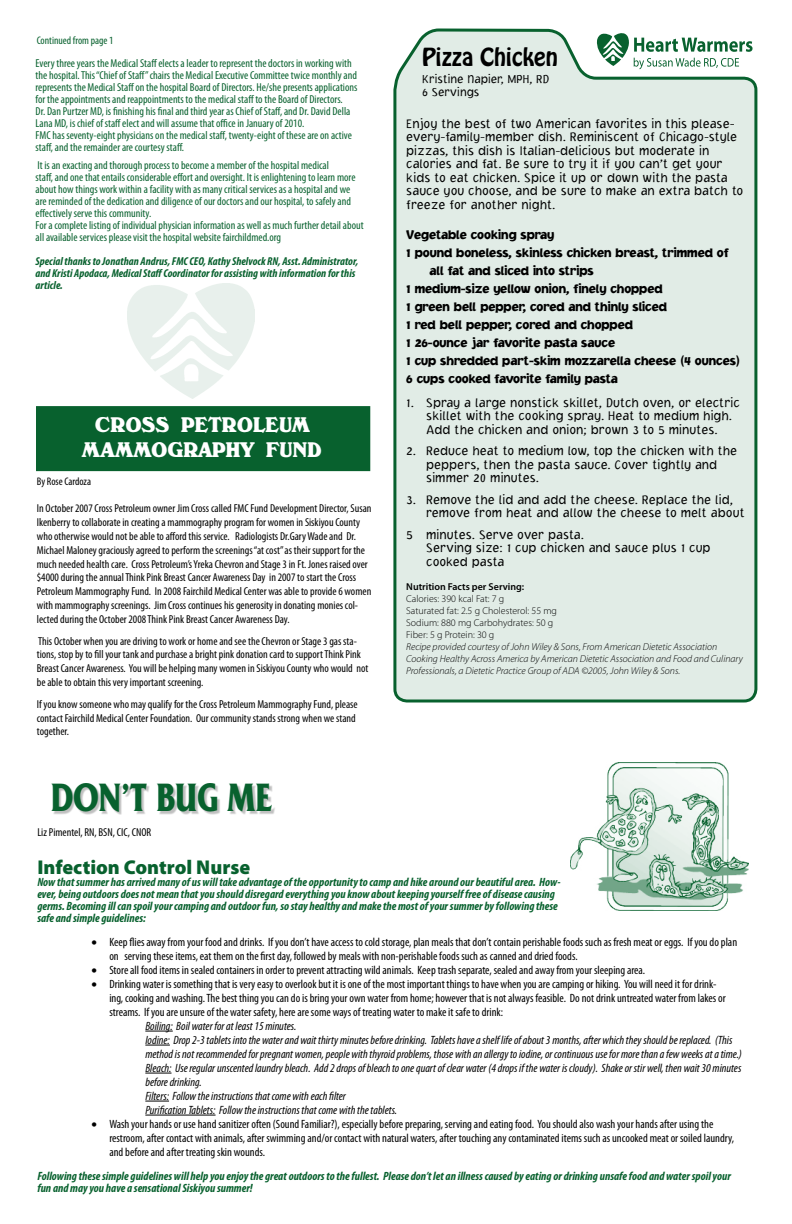
<style>
.page{position:relative;width:792px;height:1224px;background:#fff}
.page>*{position:absolute;margin:0;border:0;box-sizing:border-box;transform-origin:0 0}
.t1{font:700 41.6px "Friz Quadrata";color:#08612e;scale:.78 1}
.t2{font:22px "Hobo Std";color:#000}
.t3{font:700 20.5px/25px "Wisten";letter-spacing:.05em;color:#fff;scale:.83 1}
.t4{font:900 20px "Myriad Pro";color:#08612e}
.t5{font:300 13px/13.5px "Jacoby ICG";color:#000}
.t6{font:900 13px "Jacoby ICG";color:#000}
.t7{font:condensed 12px/14px "Myriad Pro";color:#000}
.t8{font:italic condensed 12px/14px "Myriad Pro";color:#000}
.t9{font:italic 700 condensed 12px/12px "Myriad Pro";color:#08612e}
.t10{font:300 12px/13px "Jacoby ICG";color:#000}
.t11{font:condensed 11.5px/13.8px "Myriad Pro";color:#000}
.t12{font:condensed 11.5px/12px "Myriad Pro";color:#08612e}
.t13{font:italic 700 condensed 11.5px/12px "Myriad Pro";color:#08612e}
.t14{font:condensed 11px "Myriad Pro";color:#08612e}
.t15{font:condensed 11px "Myriad Pro";color:#000}
.t16{font:italic 300 10px/12px "Myriad Pro";color:#000}
.t17{font:300 10px/12px "Myriad Pro";color:#000}
.t18{font:600 10px "Myriad Pro";color:#000}
</style>
<div class="page">
<img style="left:127px;top:283px;width:128px;height:115px">
<img style="left:571px;top:763px;width:177px;height:147px">
<div style="left:393px;top:28px;width:365px;height:675px;background:#e1ece6"></div>
<svg style="left:596px;top:32px;width:157px;height:37px"></svg>
<div style="left:52px;top:784px;width:223px;height:31px;background:#000;opacity:.25"></div>
<div style="left:36px;top:406px;width:334px;height:65px;background:#08612e;border:2px solid #08612e"></div>
<svg style="left:145px;top:1031px;width:28px;height:1px"></svg>
<svg style="left:145px;top:1045px;width:25px;height:1px"></svg>
<svg style="left:145px;top:1073px;width:27px;height:1px"></svg>
<svg style="left:145px;top:1101px;width:24px;height:1px"></svg>
<hr style="left:145px;top:1115px;width:71px;height:1px;background:#000">
<p class="t14" style="left:37px;top:33px;width:78px">Continued from page 1</p>
<p class="t12" style="left:36px;top:57px;width:323px">Every three years the Medical Staff elects a leader to represent the doctors in working with the hospital. This “Chief of Staff” chairs the Medical Executive Committee twice monthly and represents the Medical Staff on the hospital Board of Directors. He/she presents applications for the appointments and reappointments to the medical staff to the Board of Directors.<br>Dr. Dan Purtzer MD, is finishing his final and third year as Chief of Staff, and Dr. David Della Lana MD, is chief of staff elect and will assume that office in January of 2010.<br>FMC has seventy-eight physicians on the medical staff, twenty-eight of these are on active staff, and the remainder are courtesy staff.</p>
<p class="t12" style="left:36px;top:159px;width:330px">It is an exacting and thorough process to become a member of the hospital medical<br>staff, and one that entails considerable effort and oversight. It is enlightening to learn more about how things work within a facility with as many critical services as a hospital and we are reminded of the dedication and diligence of our doctors and our hospital, to safely and effectively serve this community.<br>For a complete listing of individual physician information as well as much further detail about all available services please visit the hospital website fairchildmed.org</p>
<p class="t13" style="left:36px;top:255px;width:324px">Special thanks to Jonathan Andrus, FMC CEO, Kathy Shelvock RN, Asst. Administrator, and Kristi Apodaca, Medical Staff Coordinator for assisting with information for this article.</p>
<h3 class="t3" style="left:83px;top:413px;width:274px;text-indent:12px">CROSS PETROLEUM<br>MAMMOGRAPH</h3>
<h3 class="t3" style="left:241px;top:438px;width:99px">Y FUND</h3>
<p class="t15" style="left:37px;top:475px;width:56px">By Rose Cardoza</p>
<p class="t11" style="left:37px;top:502px;width:336px">In October 2007 Cross Petroleum owner Jim Cross called FMC Fund Development Director, Susan Ikenberry to collaborate in creating a mammography program for women in Siskiyou County who otherwise would not be able to afford this service. Radiologists Dr.Gary Wade and Dr.<br>Michael Maloney graciously agreed to perform the screenings “at cost” as their support for the much needed health care. Cross Petroleum’s Yreka Chevron and Stage 3 in Ft. Jones raised over $4000 during the annual Think Pink Breast Cancer Awareness Day in 2007 to start the Cross Petroleum Mammography Fund. In 2008 Fairchild Medical Center was able to provide 6 women with mammography screenings. Jim Cross continues his generosity in donating monies col&shy;lected during the October 2008 Think Pink Breast Cancer Awareness Day.</p>
<p class="t11" style="left:37px;top:634px;width:333px">This October when you are driving to work or home and see the Chevron or Stage 3 gas sta&shy;tions, stop by to fill your tank and purchase a bright pink donation card to support Think Pink Breast Cancer Awareness. You will be helping many women in Siskiyou County who would not be able to obtain this very important screening.</p>
<p class="t11" style="left:37px;top:697px;width:322px">If you know someone who may qualify for the Cross Petroleum Mammography Fund, please contact Fairchild Medical Center Foundation. Our community stands strong when we stand together.</p>
<h1 class="t1" style="left:51px;top:775px;width:285px">DON’T BUG ME</h1>
<h2 class="t2" style="left:422px;top:42px;width:137px">Pizza Chicken</h2>
<p class="t10" style="left:422px;top:72px;width:129px">Kristine Napier, MPH, RD<br>6 Servings</p>
<p class="t5" style="left:406px;top:116px;width:339px">Enjoy the best of two American favorites in this please&shy;every-family-member dish. Reminiscent of Chicago-style pizzas, this dish is Italian-delicious but moderate in calories and fat. Be sure to try it if you can’t get your kids to eat chicken. Spice it up or down with the pasta sauce you choose, and be sure to make an extra batch to freeze for another night.</p>
<p class="t6" style="left:406px;top:227px;width:150px">Vegetable cooking spray</p>
<p class="t6" style="left:406px;top:245px;width:324px">1 pound boneless, skinless chicken breast, trimmed of</p>
<p class="t6" style="left:430px;top:263px;width:166px">all fat and sliced into strips</p>
<p class="t6" style="left:406px;top:281px;width:258px">1 medium-size yellow onion, finely chopped</p>
<p class="t6" style="left:406px;top:299px;width:262px">1 green bell pepper, cored and thinly sliced</p>
<p class="t6" style="left:406px;top:317px;width:228px">1 red bell pepper, cored and chopped</p>
<p class="t6" style="left:406px;top:335px;width:210px">1 26-ounce jar favorite pasta sauce</p>
<p class="t6" style="left:406px;top:353px;width:335px">1 cup shredded part-skim mozzarella cheese (4 ounces)</p>
<p class="t6" style="left:406px;top:371px;width:213px">6 cups cooked favorite family pasta</p>
<p class="t5" style="left:426px;top:395px;width:315px;text-indent:-20px">1. Spray a large nonstick skillet, Dutch oven, or electric skillet with the cooking spray. Heat to medium high.<br>Add the chicken and onion; brown 3 to 5 minutes.</p>
<p class="t5" style="left:426px;top:444px;width:313px;text-indent:-20px">2. Reduce heat to medium low, top the chicken with the peppers, then the pasta sauce. Cover tightly and simmer 20 minutes.</p>
<p class="t5" style="left:426px;top:492px;width:320px;text-indent:-20px">3. Remove the lid and add the cheese. Replace the lid, remove from heat and allow the cheese to melt about</p>
<p class="t5" style="left:426px;top:527px;width:286px;text-indent:-20px">5 minutes. Serve over pasta.<br>Serving size: 1 cup chicken and sauce plus 1 cup cooked pasta</p>
<p class="t18" style="left:406px;top:580px;width:119px">Nutrition Facts per Serving:</p>
<p class="t17" style="left:406px;top:592px;width:152px">Calories: 390 kcal Fat: 7 g<br>Saturated fat: 2.5 g Cholesterol: 55 mg<br>Sodium: 880 mg Carbohydrates: 50 g<br>Fiber: 5 g Protein: 30 g</p>
<p class="t16" style="left:406px;top:640px;width:338px">Recipe provided courtesy of John Wiley &amp; Sons, From American Dietetic Association<br>Cooking Healthy Across America by American Dietetic Association and Food and Culinary<br>Professionals, a Dietetic Practice Group of ADA ©2005, John Wiley &amp; Sons.</p>
<p class="t11" style="left:37px;top:825px;width:115px">Liz Pimentel, RN, BSN, CIC, CNOR</p>
<h3 class="t4" style="left:37px;top:854px;width:214px">Infection Control Nurse</h3>
<p class="t9" style="left:37px;top:876px;width:525px">Now that summer has arrived many of us will take advantage of the opportunity to camp and hike around our beautiful area. How&shy;ever, being outdoors does not mean that you should disregard everything you know about keeping yourself free of disease causing germs. Becoming ill can spoil your camping and outdoor fun, so stay healthy and make the most of your summer by following these safe and simple guidelines:</p>
<p class="t7" style="left:109px;top:935px;width:629px;text-indent:-18px">• Keep flies away from your food and drinks. If you don’t have access to cold storage, plan meals that don’t contain perishable foods such as fresh meat or eggs. If you do plan on serving these items, eat them on the first day, followed by meals with non-perishable foods such as canned and dried foods.</p>
<p class="t7" style="left:91px;top:963px;width:555px">• Store all food items in sealed containers in order to prevent attracting wild animals. Keep trash separate, sealed and away from your sleeping area.</p>
<p class="t7" style="left:109px;top:977px;width:618px;text-indent:-18px">• Drinking water is something that is very easy to overlook but it is one of the most important things to have when you are camping or hiking. You will need it for drink&shy;ing, cooking and washing. The best thing you can do is bring your own water from home; however that is not always feasible. Do not drink untreated water from lakes or streams. If you are unsure of the water safety, here are some ways of treating water to make it safe to drink:</p>
<p class="t8" style="left:145px;top:1019px;width:598px">Boiling: Boil water for at least 15 minutes.<br>Iodine: Drop 2-3 tablets into the water and wait thirty minutes before drinking. Tablets have a shelf life of about 3 months, after which they should be replaced. (This method is not recommended for pregnant women, people with thyroid problems, those with an allergy to iodine, or continuous use for more than a few weeks at a time.)<br>Bleach: Use regular unscented laundry bleach. Add 2 drops of bleach to one quart of clear water (4 drops if the water is cloudy). Shake or stir well, then wait 30 minutes before drinking.<br>Filters: Follow the instructions that come with each filter<br>Purification Tablets: Follow the instructions that come with the tablets.</p>
<p class="t7" style="left:109px;top:1117px;width:626px;text-indent:-18px">• Wash your hands or use hand sanitizer often (Sound Familiar?), especially before preparing, serving and eating food. You should also wash your hands after using the restroom, after contact with animals, after swimming and/or contact with natural waters, after touching any contaminated items such as uncooked meat or soiled laundry, and before and after treating skin wounds.</p>
<p class="t9" style="left:37px;top:1170px;width:695px">Following these simple guidelines will help you enjoy the great outdoors to the fullest. Please don’t let an illness caused by eating or drinking unsafe food and water spoil your fun and may you have a sensational Siskiyou summer!</p>
</div>
